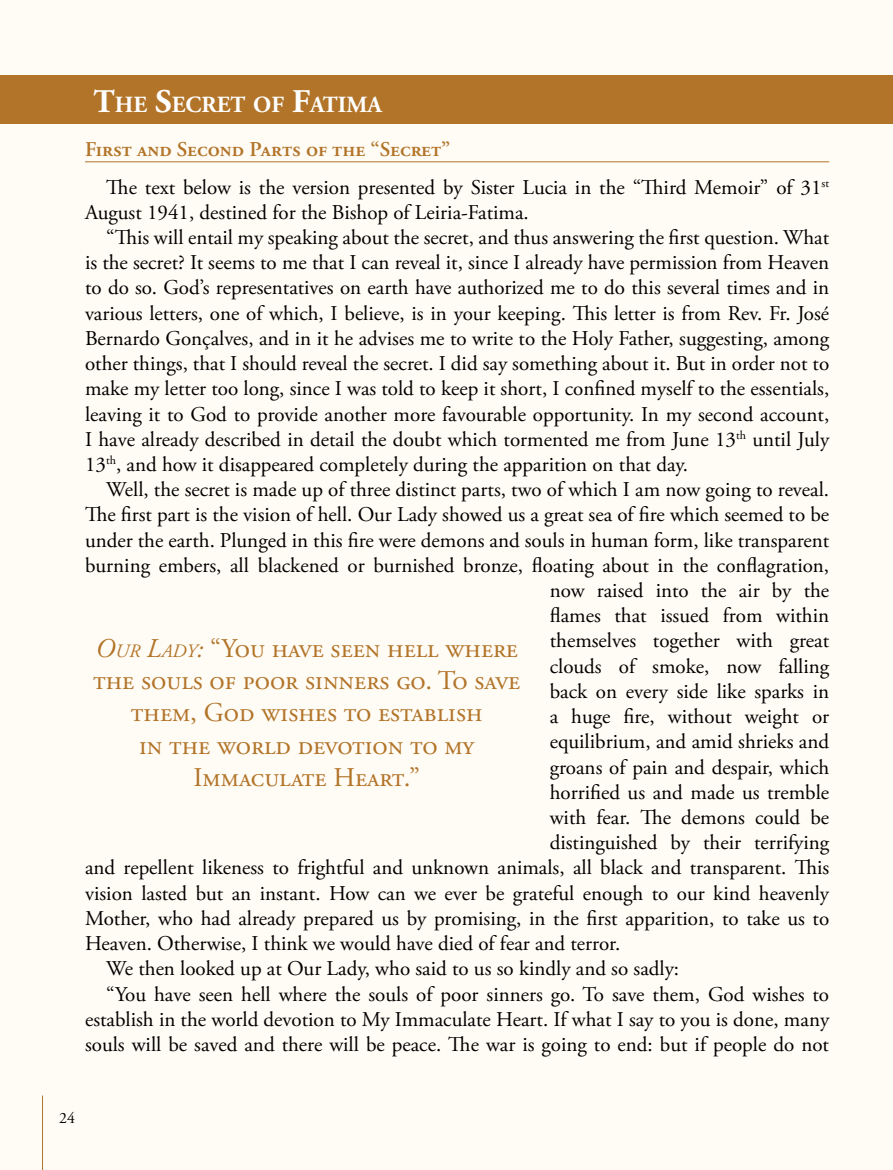
<style>
.page{position:relative;width:893px;height:1170px;background:#fff}
.page>*{position:absolute;margin:0;border:0;box-sizing:border-box;transform-origin:0 0}
.t1{font:27px/32.4px "Adobe Garamond Pro";color:#b27429;text-align:center}
.t2{font:700 23.1px "Adobe Garamond Pro";color:#fff}
.t3{font:21px/38px "Adobe Garamond Pro";letter-spacing:-.02em;color:#000}
.t4{font:15.75px "Adobe Garamond Pro";color:#000}
.s1{font-size:33px}
.s2{font-weight:600;color:#b27429}
.s3{font-style:italic}
.s4{font-style:italic;font-size:18.9px}
</style>
<div class="page">
<div style="left:0;top:0;width:893px;height:1169px;background:#fffcf5"></div>
<hr style="left:42px;top:1095px;width:1px;height:74px;background:#b27429">
<div style="left:0;top:75px;width:893px;height:49px;background:#b27429"></div>
<hr style="left:85px;top:161px;width:744px;height:1px;background:#b27429">
<p class="t2" style="left:94px;top:91px;width:290px"><span class="s1">T</span>HE <span class="s1">S</span>ECRET OF <span class="s1">F</span>ATIMA</p>
<p class="t3" style="left:106px;top:131px;width:724px;text-indent:-21px"><span class="s2">First and Second Parts of the “Secret”<br></span>The text below is the version presented by Sister Lucia in the “Third Memoir” of 31<sup>st</sup></p>
<p class="t3" style="left:85px;top:194px;width:445px">August 1941, destined for the Bishop of Leiria-Fatima.</p>
<p class="t3" style="left:106px;top:219px;width:724px">“This will entail my speaking about the secret, and thus answering the first question. What</p>
<p class="t3" style="left:85px;top:244px;width:746px">is the secret? It seems to me that I can reveal it, since I already have permission from Heaven</p>
<p class="t3" style="left:85px;top:269px;width:746px">to do so. God’s representatives on earth have authorized me to do this several times and in</p>
<p class="t3" style="left:85px;top:295px;width:746px">various letters, one of which, I believe, is in your keeping. This letter is from Rev. Fr. José</p>
<p class="t3" style="left:85px;top:320px;width:746px">Bernardo Gonçalves, and in it he advises me to write to the Holy Father, suggesting, among</p>
<p class="t3" style="left:85px;top:345px;width:746px">other things, that I should reveal the secret. I did say something about it. But in order not to</p>
<p class="t3" style="left:85px;top:370px;width:746px">make my letter too long, since I was told to keep it short, I confined myself to the essentials,</p>
<p class="t3" style="left:85px;top:395px;width:746px">leaving it to God to provide another more favourable opportunity. In my second account,</p>
<p class="t3" style="left:85px;top:421px;width:746px">I have already described in detail the doubt which tormented me from June 13<sup>th</sup> until July</p>
<p class="t3" style="left:85px;top:446px;width:605px">13<sup>th</sup>, and how it disappeared completely during the apparition on that day.</p>
<p class="t3" style="left:106px;top:471px;width:724px">Well, the secret is made up of three distinct parts, two of which I am now going to reveal.</p>
<p class="t3" style="left:85px;top:496px;width:746px">The first part is the vision of hell. Our Lady showed us a great sea of fire which seemed to be</p>
<p class="t3" style="left:85px;top:521px;width:746px">under the earth. Plunged in this fire were demons and souls in human form, like transparent</p>
<p class="t3" style="left:85px;top:547px;width:746px">burning embers, all blackened or burnished bronze, floating about in the conflagration,</p>
<p class="t3" style="left:550px;top:572px;width:281px">now raised into the air by the</p>
<p class="t3" style="left:550px;top:597px;width:281px">flames that issued from within</p>
<p class="t3" style="left:550px;top:622px;width:281px">themselves together with great</p>
<p class="t3" style="left:550px;top:647px;width:281px">clouds of smoke, now falling</p>
<p class="t3" style="left:550px;top:673px;width:281px">back on every side like sparks in</p>
<p class="t3" style="left:550px;top:698px;width:281px">a huge fire, without weight or</p>
<p class="t3" style="left:550px;top:723px;width:281px">equilibrium, and amid shrieks and</p>
<p class="t3" style="left:550px;top:748px;width:281px">groans of pain and despair, which</p>
<p class="t3" style="left:550px;top:773px;width:281px">horrified us and made us tremble</p>
<p class="t3" style="left:550px;top:799px;width:281px">with fear. The demons could be</p>
<p class="t3" style="left:550px;top:824px;width:281px">distinguished by their terrifying</p>
<p class="t3" style="left:85px;top:849px;width:746px">and repellent likeness to frightful and unknown animals, all black and transparent. This</p>
<p class="t3" style="left:85px;top:874px;width:746px">vision lasted but an instant. How can we ever be grateful enough to our kind heavenly</p>
<p class="t3" style="left:85px;top:899px;width:746px">Mother, who had already prepared us by promising, in the first apparition, to take us to</p>
<p class="t3" style="left:85px;top:925px;width:537px">Heaven. Otherwise, I think we would have died of fear and terror.</p>
<p class="t3" style="left:106px;top:950px;width:574px">We then looked up at Our Lady, who said to us so kindly and so sadly:</p>
<p class="t3" style="left:106px;top:975px;width:724px">“You have seen hell where the souls of poor sinners go. To save them, God wishes to</p>
<p class="t3" style="left:85px;top:1000px;width:746px">establish in the world devotion to My Immaculate Heart. If what I say to you is done, many</p>
<p class="t3" style="left:85px;top:1025px;width:745px">souls will be saved and there will be peace. The war is going to end: but if people do not</p>
<p class="t1" style="left:93px;top:632px;width:429px"><span class="s3">O</span><span class="s4">UR</span> <span class="s3">L</span><span class="s4">ADY</span><span class="s3">:</span> “You have seen hell where the souls of poor sinners go. To save them, God wishes to establish<br>in the world devotion to my<br>Immaculate Heart.”</p>
<p class="t4" style="left:59px;top:1107px;width:17px">24</p>
</div>
